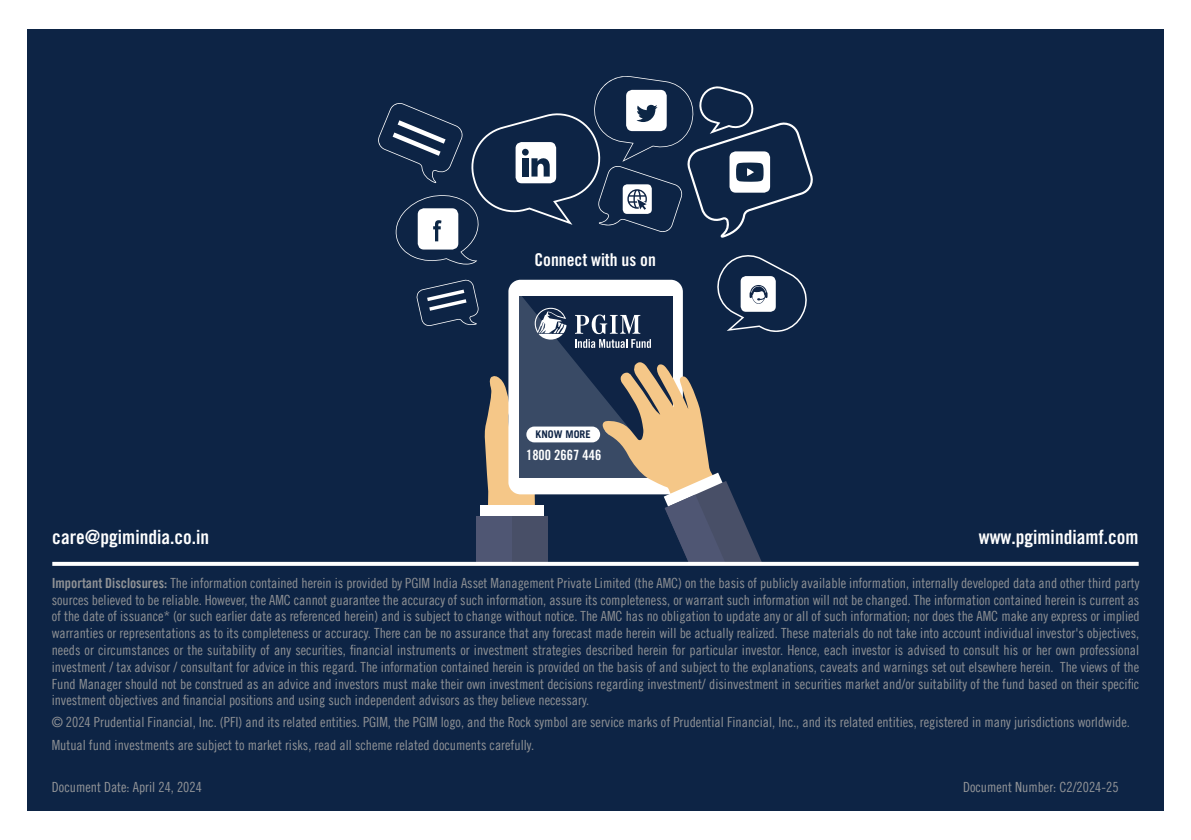
<style>
.page{position:relative;width:1191px;height:840px;background:#fff}
.page>*{position:absolute;margin:0;border:0;box-sizing:border-box;transform-origin:0 0}
.t1{font:700 condensed 19.6px "Prudential Modern";color:#fff}
.t2{font:700 condensed 17.6px "Prudential Modern";color:#fff}
.t3{font:700 condensed 14.2px "Prudential Modern";color:#fff}
.t4{font:14px/16.8px "Trade Gothic LT Com Cn 18";color:#909295;text-align:justify}
.t5{font:14px "Trade Gothic LT Com Cn 18";color:#939598}
.t6{font:700 10.6px "Trade Gothic LT";color:#0f2445}
.s1{font-family:"Trade Gothic LT Com Bd Cn 20"}
</style>
<div class="page">
<div style="left:27px;top:29px;width:1137px;height:781px;background:#0d2445"></div>
<svg style="left:378px;top:76px;width:435px;height:485px"></svg>
<div style="left:526px;top:426px;width:74px;height:16px;background:#fff;border-radius:8px"></div>
<svg style="left:52px;top:561px;width:1086px;height:4px;fill:#fff"></svg>
<p class="t2" style="left:534px;top:249px;width:123px">Connect with us on</p>
<p class="t6" style="left:535px;top:427px;width:57px">KNOW MORE</p>
<p class="t3" style="left:526px;top:446px;width:77px">1800 2667 446</p>
<h1 class="t1" style="left:52px;top:524px;width:158px">care@pgimindia.co.in</h1>
<h1 class="t1" style="left:979px;top:524px;width:161px">www.pgimindiamf.com</h1>
<p class="t4" style="left:52px;top:574px;width:1089px"><span class="s1">Important Disclosures:</span> The information contained herein is provided by PGIM India Asset Management Private Limited (the AMC) on the basis of publicly available information, internally developed data and other third party sources believed to be reliable. However, the AMC cannot guarantee the accuracy of such information, assure its completeness, or warrant such information will not be changed. The information contained herein is current as of the date of issuance* (or such earlier date as referenced herein) and is subject to change without notice. The AMC has no obligation to update any or all of such information; nor does the AMC make any express or implied warranties or representations as to its completeness or accuracy. There can be no assurance that any forecast made herein will be actually realized. These materials do not take into account individual investor's objectives, needs or circumstances or the suitability of any securities, financial instruments or investment strategies described herein for particular investor. Hence, each investor is advised to consult his or her own professional investment / tax advisor / consultant for advice in this regard. The information contained herein is provided on the basis of and subject to the explanations, caveats and warnings set out elsewhere herein. The views of the Fund Manager should not be construed as an advice and investors must make their own investment decisions regarding investment/ disinvestment in securities market and/or suitability of the fund based on their specific investment objectives and financial positions and using such independent advisors as they believe necessary.</p>
<p class="t4" style="left:52px;top:710px;width:1079px;line-height:22.4px">© 2024 Prudential Financial, Inc. (PFI) and its related entities. PGIM, the PGIM logo, and the Rock symbol are service marks of Prudential Financial, Inc., and its related entities, registered in many jurisdictions worldwide.<br>Mutual fund investments are subject to market risks, read all scheme related documents carefully.</p>
<p class="t5" style="left:52px;top:778px;width:152px">Document Date: April 24, 2024</p>
<p class="t5" style="left:963px;top:778px;width:157px">Document Number: C2/2024-25</p>
</div>
